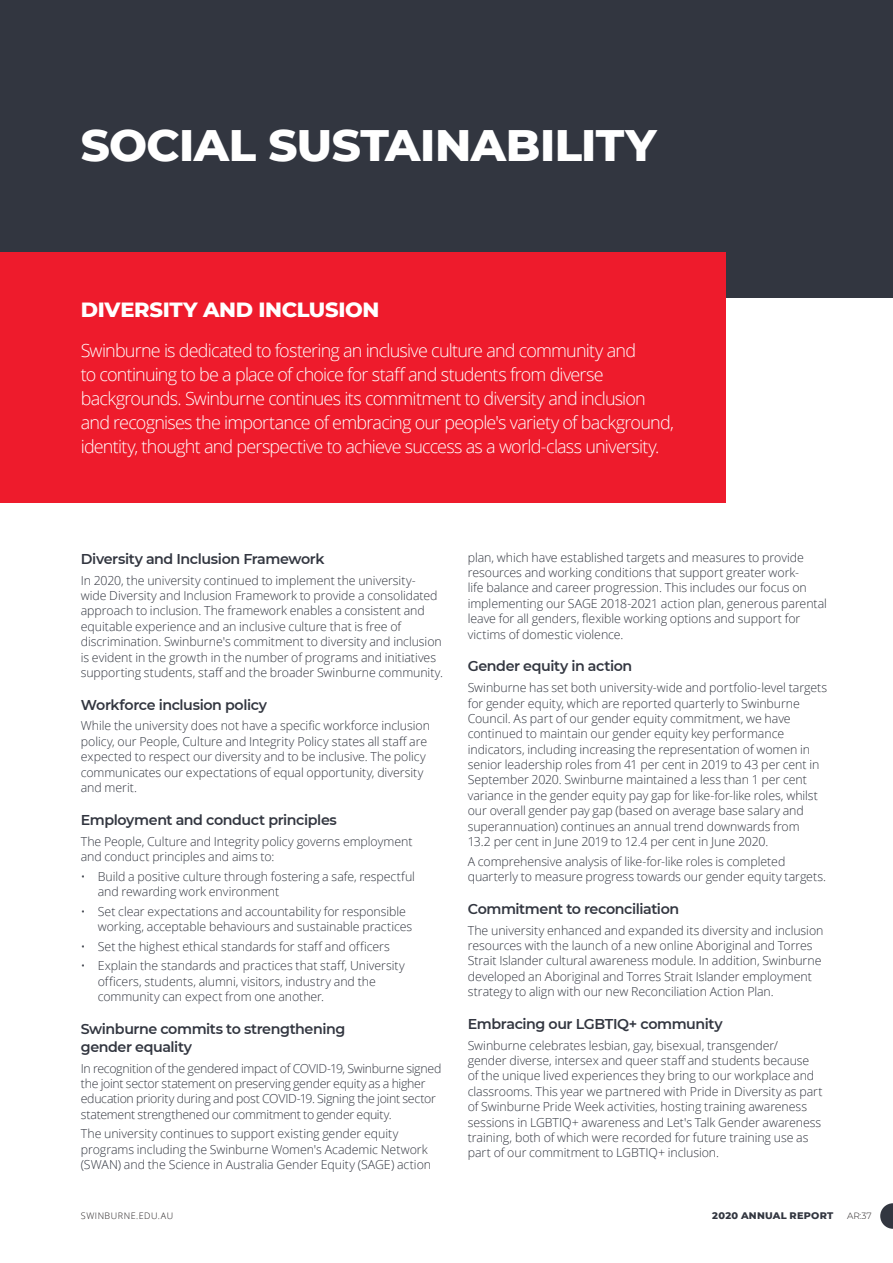
<style>
.page{position:relative;width:893px;height:1263px;background:#fff}
.page>*{position:absolute;margin:0;border:0;box-sizing:border-box;transform-origin:0 0}
.t1{font:800 45px "Montserrat";letter-spacing:-.01em;color:#fff}
.t2{font:800 21px "Montserrat";letter-spacing:-.015em;color:#fff}
.t3{font:300 18px/24px "Open Sans";letter-spacing:-.045em;color:#fff}
.t4{font:600 14.25px/18px "Montserrat";letter-spacing:-.025em;color:#323640}
.t5{font:300 12.3px/15.3px "Open Sans";letter-spacing:-.005em;color:#323640}
.t6{font:300 12.3px/15.3px "Open Sans";letter-spacing:-.025em;color:#323640}
.t7{font:800 9.75px "Montserrat";letter-spacing:.03em;color:#323640}
.t8{font:300 9px "Open Sans";letter-spacing:.055em;color:#231f20}
.t9{font:300 9px "Montserrat";color:#231f20}
</style>
<div class="page">
<svg style="left:880px;top:1203px;width:13px;height:26px"></svg>
<div style="left:1px;top:0;width:892px;height:297px;background:#323640"></div>
<div style="left:0;top:252px;width:726px;height:251px;background:#ee1b2c"></div>
<h1 class="t1" style="left:81px;top:112px;width:577px">SOCIAL SUSTAINABILITY</h1>
<h2 class="t2" style="left:81px;top:294px;width:300px">DIVERSITY AND INCLUSION</h2>
<p class="t3" style="left:81px;top:338px;width:595px">Swinburne is dedicated to fostering an inclusive culture and community and<br>to continuing to be a place of choice for staff and students from diverse backgrounds. Swinburne continues its commitment to diversity and inclusion and recognises the importance of embracing our people's variety of background, identity, thought and perspective to achieve success as a world-class university.</p>
<p class="t4" style="left:81px;top:549px;width:245px">Diversity and Inclusion Framework</p>
<p class="t5" style="left:81px;top:572px;width:364px">In 2020, the university continued to implement the university&shy;wide Diversity and Inclusion Framework to provide a consolidated approach to inclusion. The framework enables a consistent and equitable experience and an inclusive culture that is free of discrimination. Swinburne's commitment to diversity and inclusion is evident in the growth in the number of programs and initiatives supporting students, staff and the broader Swinburne community.</p>
<p class="t4" style="left:81px;top:695px;width:188px">Workforce inclusion policy</p>
<p class="t5" style="left:81px;top:718px;width:351px">While the university does not have a specific workforce inclusion policy, our People, Culture and Integrity Policy states all staff are expected to respect our diversity and to be inclusive. The policy communicates our expectations of equal opportunity, diversity and merit.</p>
<p class="t4" style="left:81px;top:810px;width:258px">Employment and conduct principles</p>
<p class="t5" style="left:81px;top:833px;width:333px">The People, Culture and Integrity policy governs employment and conduct principles and aims to:</p>
<p class="t5" style="left:98px;top:868px;width:319px;text-indent:-17px">• Build a positive culture through fostering a safe, respectful and rewarding work environment</p>
<p class="t5" style="left:98px;top:903px;width:316px;text-indent:-17px">• Set clear expectations and accountability for responsible working, acceptable behaviours and sustainable practices</p>
<p class="t5" style="left:81px;top:938px;width:311px">• Set the highest ethical standards for staff and officers</p>
<p class="t5" style="left:98px;top:958px;width:309px;text-indent:-17px">• Explain the standards and practices that staff, University officers, students, alumni, visitors, industry and the community can expect from one another.</p>
<p class="t4" style="left:81px;top:1019px;width:266px">Swinburne commits to strengthening gender equality</p>
<p class="t6" style="left:81px;top:1060px;width:362px">In recognition of the gendered impact of COVID-19, Swinburne signed the joint sector statement on preserving gender equity as a higher education priority during and post COVID-19. Signing the joint sector statement strengthened our commitment to gender equity.</p>
<p class="t5" style="left:81px;top:1126px;width:352px">The university continues to support existing gender equity programs including the Swinburne Women's Academic Network (SWAN) and the Science in Australia Gender Equity (SAGE) action</p>
<p class="t5" style="left:468px;top:549px;width:361px">plan, which have established targets and measures to provide resources and working conditions that support greater work-<br>life balance and career progression. This includes our focus on implementing our SAGE 2018-2021 action plan, generous parental leave for all genders, flexible working options and support for victims of domestic violence.</p>
<p class="t4" style="left:468px;top:657px;width:166px">Gender equity in action</p>
<p class="t5" style="left:468px;top:680px;width:361px">Swinburne has set both university-wide and portfolio-level targets for gender equity, which are reported quarterly to Swinburne Council. As part of our gender equity commitment, we have continued to maintain our gender equity key performance indicators, including increasing the representation of women in senior leadership roles from 41 per cent in 2019 to 43 per cent in September 2020. Swinburne maintained a less than 1 per cent variance in the gender equity pay gap for like-for-like roles, whilst our overall gender pay gap (based on average base salary and superannuation) continues an annual trend downwards from<br>13.2 per cent in June 2019 to 12.4 per cent in June 2020.</p>
<p class="t5" style="left:468px;top:853px;width:360px">A comprehensive analysis of like-for-like roles is completed quarterly to measure progress towards our gender equity targets.</p>
<p class="t4" style="left:468px;top:899px;width:213px">Commitment to reconciliation</p>
<p class="t5" style="left:468px;top:922px;width:357px">The university enhanced and expanded its diversity and inclusion resources with the launch of a new online Aboriginal and Torres Strait Islander cultural awareness module. In addition, Swinburne developed an Aboriginal and Torres Strait Islander employment strategy to align with our new Reconciliation Action Plan.</p>
<p class="t4" style="left:468px;top:1014px;width:256px">Embracing our LGBTIQ+ community</p>
<p class="t5" style="left:468px;top:1037px;width:356px">Swinburne celebrates lesbian, gay, bisexual, transgender/<br>gender diverse, intersex and queer staff and students because of the unique lived experiences they bring to our workplace and classrooms. This year we partnered with Pride in Diversity as part of Swinburne Pride Week activities, hosting training awareness sessions in LGBTIQ+ awareness and Let's Talk Gender awareness training, both of which were recorded for future training use as part of our commitment to LGBTIQ+ inclusion.</p>
<p class="t8" style="left:81px;top:1209px;width:94px">SWINBURNE.EDU.AU</p>
<p class="t7" style="left:712px;top:1208px;width:123px">2020 ANNUAL REPORT</p>
<p class="t9" style="left:847px;top:1209px;width:26px">AR:37</p>
</div>
